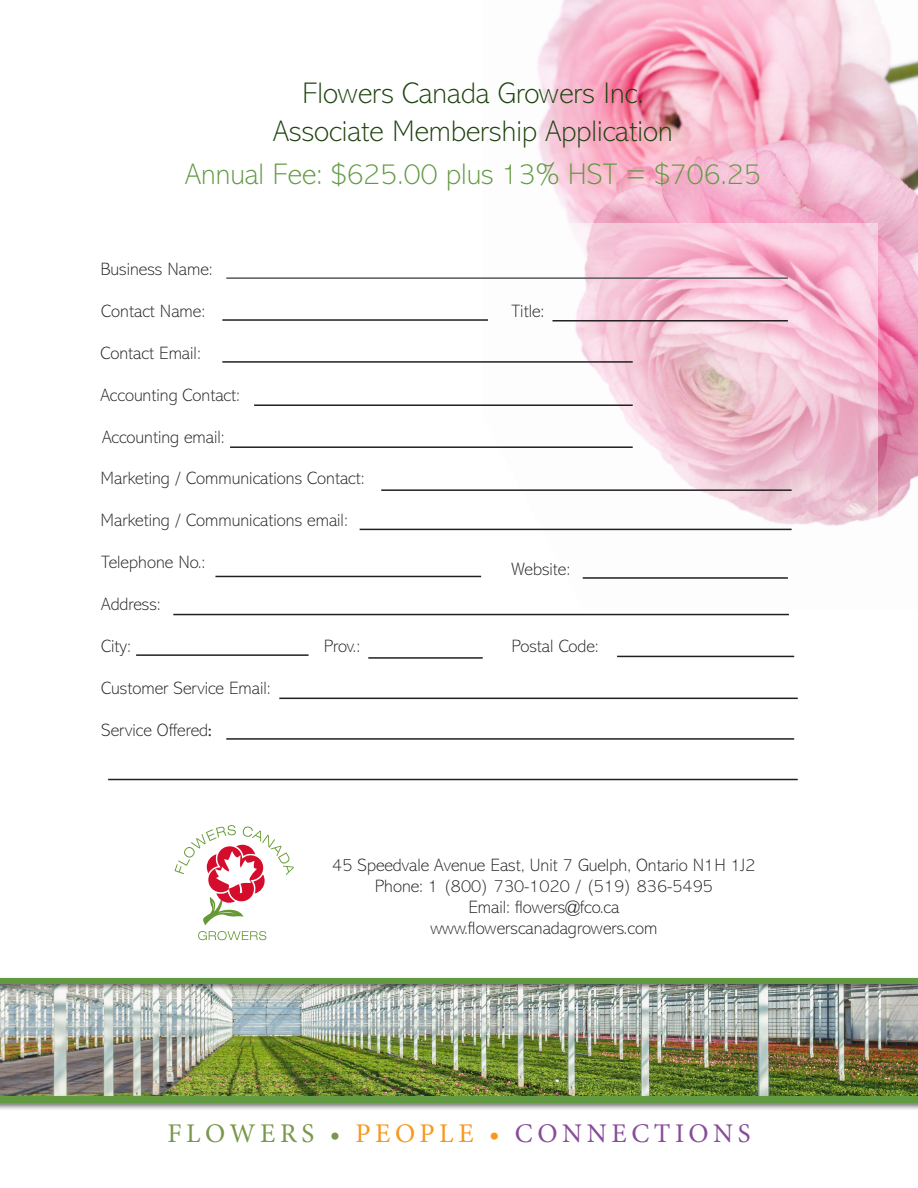
<style>
.page{position:relative;width:918px;height:1188px;background:#fff}
.page>*{position:absolute;margin:0;border:0;box-sizing:border-box;transform-origin:0 0}
.t1{font:200 30px "Abadi MT Pro";color:#1e420f}
.t2{font:200 30px "Abadi MT Pro";color:#619a41}
.t3{font:27px "Minion Pro";letter-spacing:.17em;color:#884c98}
.t4{font:200 18px "Abadi MT Pro";color:#231f20}
.s1{font-family:"Minion Pro";font-weight:400}
.s2{color:#79974c}
.s3{color:#f7971d}
</style>
<div class="page">
<img style="left:537px;top:0;width:381px;height:518px">
<svg style="left:108px;top:224px;width:770px;height:557px"></svg>
<img style="left:0;top:990px;width:918px;height:105px">
<div style="left:0;top:1095px;width:918px;height:16px;background:#231f20;opacity:.65"></div>
<div style="left:0;top:1097px;width:918px;height:6px;background:#619a41"></div>
<div style="left:0;top:976px;width:918px;height:14px;background:#231f20;opacity:.65"></div>
<div style="left:0;top:978px;width:918px;height:5px;background:#619a41"></div>
<svg style="left:174px;top:825px;width:120px;height:115px"></svg>
<hr style="left:226px;top:277px;width:562px;height:2px;background:#57585a">
<hr style="left:222px;top:319px;width:266px;height:2px;background:#231f20">
<hr style="left:552px;top:320px;width:236px;height:2px;background:#231f20">
<hr style="left:230px;top:446px;width:403px;height:2px;background:#231f20">
<hr style="left:222px;top:361px;width:411px;height:2px;background:#231f20">
<hr style="left:173px;top:614px;width:616px;height:1px;background:#231f20">
<hr style="left:136px;top:654px;width:173px;height:2px;background:#231f20">
<hr style="left:368px;top:657px;width:115px;height:2px;background:#231f20">
<hr style="left:617px;top:656px;width:177px;height:1px;background:#231f20">
<hr style="left:279px;top:698px;width:519px;height:1px;background:#231f20">
<hr style="left:583px;top:577px;width:205px;height:2px;background:#231f20">
<hr style="left:226px;top:738px;width:568px;height:2px;background:#231f20">
<hr style="left:108px;top:779px;width:690px;height:1px;background:#231f20">
<hr style="left:254px;top:404px;width:379px;height:2px;background:#231f20">
<hr style="left:381px;top:489px;width:411px;height:2px;background:#231f20">
<hr style="left:360px;top:529px;width:432px;height:1px;background:#231f20">
<hr style="left:215px;top:576px;width:266px;height:1px;background:#231f20">
<p class="t1" style="left:302px;top:77px;width:343px">Flowers Canada Growers Inc.</p>
<p class="t1" style="left:273px;top:115px;width:401px">Associate Membership Application</p>
<p class="t2" style="left:185px;top:158px;width:577px">Annual Fee: $625.00 plus 13% HST = $706.25</p>
<p class="t4" style="left:100px;top:259px;width:114px">Business Name:</p>
<p class="t4" style="left:101px;top:301px;width:106px">Contact Name:</p>
<p class="t4" style="left:512px;top:301px;width:35px">Title:</p>
<p class="t4" style="left:100px;top:343px;width:102px">Contact Email:</p>
<p class="t4" style="left:100px;top:385px;width:141px">Accounting Contact:</p>
<p class="t4" style="left:102px;top:427px;width:124px">Accounting email:</p>
<p class="t4" style="left:100px;top:469px;width:266px">Marketing / Communications Contact:</p>
<p class="t4" style="left:100px;top:510px;width:249px">Marketing / Communications email:</p>
<p class="t4" style="left:101px;top:552px;width:106px">Telephone No.:</p>
<p class="t4" style="left:101px;top:594px;width:61px">Address:</p>
<p class="t4" style="left:101px;top:636px;width:31px">City:</p>
<p class="t4" style="left:324px;top:636px;width:38px">Prov.:</p>
<p class="t4" style="left:512px;top:636px;width:89px">Postal Code:</p>
<p class="t4" style="left:101px;top:678px;width:171px">Customer Service Email:</p>
<p class="t4" style="left:512px;top:559px;width:60px">Website:</p>
<p class="t4" style="left:101px;top:721px;width:112px">Service Offered<span class="s1">:</span></p>
<p class="t4" style="left:332px;top:856px;width:425px">45 Speedvale Avenue East, Unit 7 Guelph, Ontario N1H 1J2</p>
<p class="t4" style="left:375px;top:877px;width:340px">Phone: 1 (800) 730-1020 / (519) 836-5495</p>
<p class="t4" style="left:468px;top:898px;width:152px">Email: flowers@fco.ca</p>
<p class="t4" style="left:430px;top:919px;width:228px">www.flowerscanadagrowers.com</p>
<p class="t3" style="left:167px;top:1115px;width:585px"><span class="s2">FLOWERS •</span> <span class="s3">PEOPLE •</span> CONNECTIONS</p>
</div>
